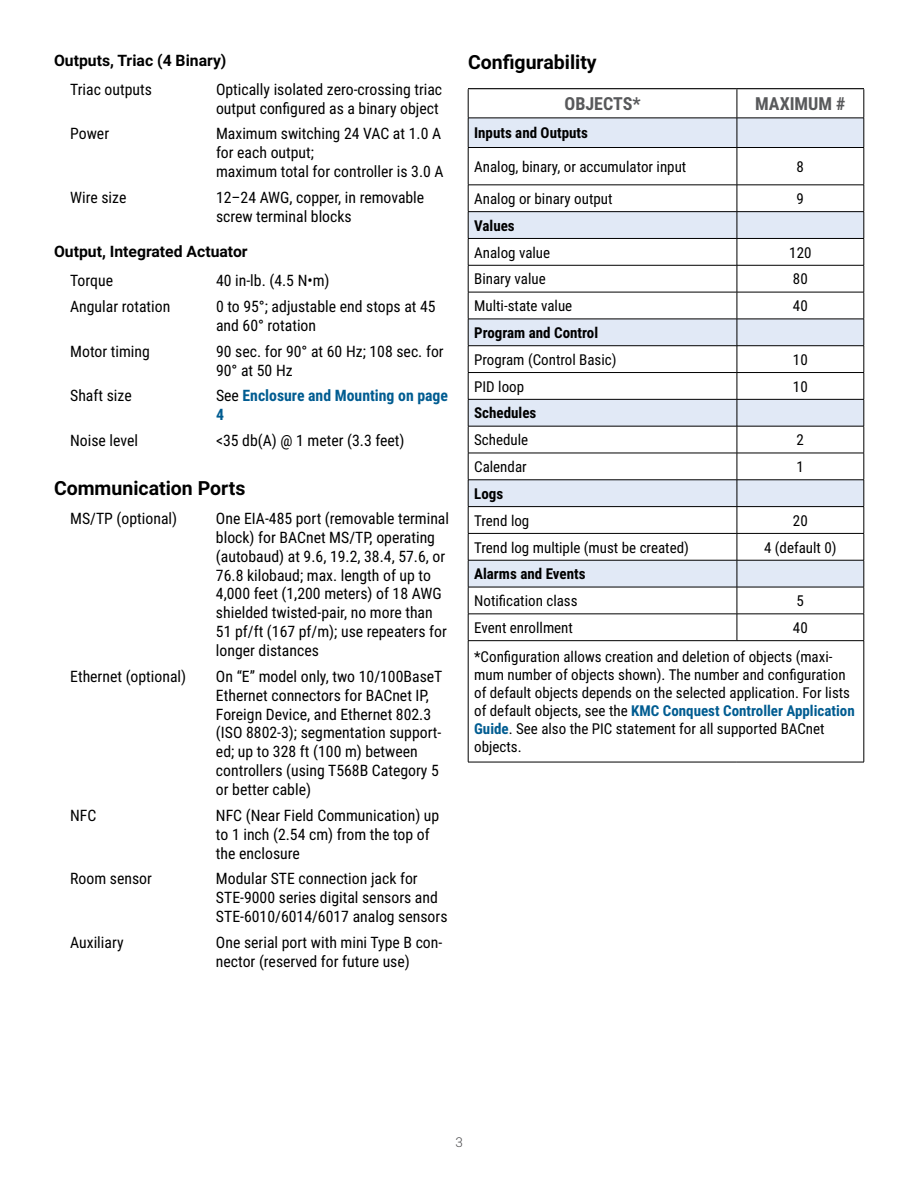
<style>
.page{position:relative;width:918px;height:1188px;background:#fff}
.page>*{position:absolute;margin:0;border:0;box-sizing:border-box;transform-origin:0 0}
.t1{font:700 19.5px "Roboto";color:#000}
.t2{font:700 18px "Roboto Condensed";color:#58595b}
.t3{font:15.75px/18.9px "Roboto Condensed";color:#000}
.t4{font:700 15.75px "Roboto";color:#000}
.t5{font:700 15.75px/18.9px "Roboto Condensed";color:#005c91}
.t6{font:15px/18px "Roboto Condensed";color:#000}
.t7{font:700 15px "Roboto Condensed";color:#000}
.t8{font:300 13.5px "Roboto";color:#4d4d4f}
.s1{font-weight:400;color:#000}
.s2{font-weight:700;color:#005c91}
</style>
<div class="page">
<svg style="left:469px;top:119px;width:395px;height:468px"></svg>
<hr style="left:864px;top:641px;width:1px;height:121px;background:#000">
<svg style="left:864px;top:89px;width:1px;height:58px"></svg>
<hr style="left:864px;top:148px;width:1px;height:37px;background:#000">
<hr style="left:737px;top:185px;width:127px;height:1px;background:#000">
<hr style="left:737px;top:265px;width:127px;height:1px;background:#000">
<hr style="left:737px;top:292px;width:127px;height:1px;background:#000">
<hr style="left:468px;top:480px;width:269px;height:1px;background:#000">
<hr style="left:737px;top:480px;width:127px;height:1px;background:#000">
<hr style="left:468px;top:506px;width:269px;height:1px;background:#000">
<hr style="left:737px;top:506px;width:127px;height:1px;background:#000">
<hr style="left:468px;top:533px;width:269px;height:1px;background:#000">
<hr style="left:737px;top:533px;width:127px;height:1px;background:#000">
<hr style="left:468px;top:88px;width:269px;height:1px;background:#000">
<hr style="left:737px;top:88px;width:127px;height:1px;background:#000">
<svg style="left:737px;top:89px;width:1px;height:58px"></svg>
<hr style="left:737px;top:148px;width:1px;height:37px;background:#000">
<hr style="left:468px;top:185px;width:269px;height:1px;background:#000">
<hr style="left:468px;top:265px;width:269px;height:1px;background:#000">
<hr style="left:468px;top:292px;width:269px;height:1px;background:#000">
<svg style="left:864px;top:185px;width:1px;height:455px"></svg>
<hr style="left:468px;top:372px;width:269px;height:1px;background:#000">
<hr style="left:737px;top:372px;width:127px;height:1px;background:#000">
<hr style="left:468px;top:453px;width:269px;height:1px;background:#000">
<hr style="left:737px;top:453px;width:127px;height:1px;background:#000">
<hr style="left:468px;top:614px;width:269px;height:1px;background:#000">
<hr style="left:737px;top:614px;width:127px;height:1px;background:#000">
<svg style="left:737px;top:185px;width:1px;height:455px"></svg>
<hr style="left:468px;top:640px;width:269px;height:1px;background:#000">
<hr style="left:737px;top:640px;width:127px;height:1px;background:#000">
<hr style="left:468px;top:148px;width:1px;height:37px;background:#000">
<hr style="left:468px;top:641px;width:1px;height:121px;background:#000">
<hr style="left:468px;top:762px;width:269px;height:1px;background:#000">
<hr style="left:737px;top:762px;width:127px;height:1px;background:#000">
<hr style="left:468px;top:118px;width:269px;height:1px;background:#000">
<svg style="left:468px;top:89px;width:1px;height:58px"></svg>
<hr style="left:737px;top:118px;width:127px;height:1px;background:#000">
<hr style="left:468px;top:147px;width:269px;height:1px;background:#000">
<hr style="left:737px;top:147px;width:127px;height:1px;background:#000">
<hr style="left:468px;top:211px;width:269px;height:1px;background:#000">
<hr style="left:737px;top:211px;width:127px;height:1px;background:#000">
<hr style="left:468px;top:238px;width:269px;height:1px;background:#000">
<hr style="left:737px;top:238px;width:127px;height:1px;background:#000">
<hr style="left:468px;top:319px;width:269px;height:1px;background:#000">
<hr style="left:737px;top:319px;width:127px;height:1px;background:#000">
<hr style="left:468px;top:345px;width:269px;height:1px;background:#000">
<hr style="left:737px;top:345px;width:127px;height:1px;background:#000">
<hr style="left:468px;top:399px;width:269px;height:1px;background:#000">
<hr style="left:737px;top:399px;width:127px;height:1px;background:#000">
<hr style="left:468px;top:426px;width:269px;height:1px;background:#000">
<hr style="left:737px;top:426px;width:127px;height:1px;background:#000">
<hr style="left:468px;top:560px;width:269px;height:1px;background:#000">
<svg style="left:468px;top:185px;width:1px;height:455px"></svg>
<hr style="left:737px;top:560px;width:127px;height:1px;background:#000">
<hr style="left:468px;top:587px;width:269px;height:1px;background:#000">
<hr style="left:737px;top:587px;width:127px;height:1px;background:#000">
<p class="t4" style="left:54px;top:49px;width:174px">Outputs, Triac (4 Binary)</p>
<p class="t3" style="left:70px;top:79px;width:83px">Triac outputs</p>
<p class="t3" style="left:216px;top:79px;width:228px">Optically isolated zero-crossing triac output configured as a binary object</p>
<p class="t3" style="left:70px;top:124px;width:40px">Power</p>
<p class="t3" style="left:216px;top:124px;width:229px">Maximum switching 24 VAC at 1.0 A for each output;<br>maximum total for controller is 3.0 A</p>
<p class="t3" style="left:70px;top:187px;width:58px">Wire size</p>
<p class="t3" style="left:216px;top:187px;width:210px">12–24 AWG, copper, in removable screw terminal blocks</p>
<p class="t4" style="left:54px;top:241px;width:195px">Output, Integrated Actuator</p>
<p class="t3" style="left:70px;top:271px;width:44px">Torque</p>
<p class="t3" style="left:216px;top:271px;width:115px">40 in-lb. (4.5 N•m)</p>
<p class="t3" style="left:70px;top:296px;width:102px">Angular rotation</p>
<p class="t3" style="left:216px;top:296px;width:221px">0 to 95°; adjustable end stops at 45 and 60° rotation</p>
<p class="t3" style="left:70px;top:341px;width:81px">Motor timing</p>
<p class="t3" style="left:216px;top:341px;width:229px">90 sec. for 90° at 60 Hz; 108 sec. for<br>90° at 50 Hz</p>
<p class="t3" style="left:70px;top:386px;width:63px">Shaft size</p>
<p class="t5" style="left:216px;top:386px;width:234px"><span class="s1">See</span> Enclosure and Mounting on page<br>4</p>
<p class="t3" style="left:70px;top:430px;width:69px">Noise level</p>
<p class="t3" style="left:216px;top:430px;width:190px">&lt;35 db(A) @ 1 meter (3.3 feet)</p>
<p class="t1" style="left:54px;top:474px;width:193px">Communication Ports</p>
<p class="t3" style="left:70px;top:508px;width:108px">MS/TP (optional)</p>
<p class="t3" style="left:216px;top:508px;width:235px">One EIA-485 port (removable terminal block) for BACnet MS/TP, operating (autobaud) at 9.6, 19.2, 38.4, 57.6, or 76.8 kilobaud; max. length of up to 4,000 feet (1,200 meters) of 18 AWG shielded twisted-pair, no more than 51 pf/ft (167 pf/m); use repeaters for longer distances</p>
<p class="t3" style="left:70px;top:666px;width:118px">Ethernet (optional)</p>
<p class="t3" style="left:216px;top:666px;width:228px">On “E” model only, two 10/100BaseT<br>Ethernet connectors for BACnet IP,<br>Foreign Device, and Ethernet 802.3 (ISO 8802-3); segmentation support&shy;ed; up to 328 ft (100 m) between controllers (using T568B Category 5 or better cable)</p>
<p class="t3" style="left:70px;top:805px;width:28px">NFC</p>
<p class="t3" style="left:216px;top:805px;width:225px">NFC (Near Field Communication) up to 1 inch (2.54 cm) from the top of the enclosure</p>
<p class="t3" style="left:70px;top:869px;width:83px">Room sensor</p>
<p class="t3" style="left:216px;top:869px;width:233px">Modular STE connection jack for<br>STE-9000 series digital sensors and<br>STE-6010/6014/6017 analog sensors</p>
<p class="t3" style="left:70px;top:932px;width:55px">Auxiliary</p>
<p class="t3" style="left:216px;top:932px;width:228px">One serial port with mini Type B con&shy;nector (reserved for future use)</p>
<p class="t1" style="left:468px;top:48px;width:130px">Configurability</p>
<p class="t2" style="left:564px;top:91px;width:78px">OBJECTS*</p>
<p class="t2" style="left:755px;top:91px;width:92px">MAXIMUM #</p>
<p class="t7" style="left:474px;top:122px;width:115px">Inputs and Outputs</p>
<p class="t6" style="left:474px;top:157px;width:214px">Analog, binary, or accumulator input</p>
<p class="t6" style="left:797px;top:157px;width:9px">8</p>
<p class="t6" style="left:474px;top:189px;width:140px">Analog or binary output</p>
<p class="t6" style="left:797px;top:189px;width:9px">9</p>
<p class="t7" style="left:474px;top:215px;width:42px">Values</p>
<p class="t6" style="left:474px;top:243px;width:78px">Analog value</p>
<p class="t6" style="left:789px;top:243px;width:24px">120</p>
<p class="t6" style="left:474px;top:269px;width:73px">Binary value</p>
<p class="t6" style="left:793px;top:269px;width:16px">80</p>
<p class="t6" style="left:474px;top:296px;width:100px">Multi-state value</p>
<p class="t6" style="left:793px;top:296px;width:16px">40</p>
<p class="t7" style="left:474px;top:322px;width:125px">Program and Control</p>
<p class="t6" style="left:474px;top:350px;width:144px">Program (Control Basic)</p>
<p class="t6" style="left:793px;top:350px;width:16px">10</p>
<p class="t6" style="left:474px;top:377px;width:51px">PID loop</p>
<p class="t6" style="left:793px;top:377px;width:16px">10</p>
<p class="t7" style="left:474px;top:403px;width:64px">Schedules</p>
<p class="t6" style="left:474px;top:430px;width:56px">Schedule</p>
<p class="t6" style="left:797px;top:430px;width:9px">2</p>
<p class="t6" style="left:474px;top:457px;width:54px">Calendar</p>
<p class="t6" style="left:797px;top:457px;width:9px">1</p>
<p class="t7" style="left:474px;top:483px;width:31px">Logs</p>
<p class="t6" style="left:474px;top:511px;width:57px">Trend log</p>
<p class="t6" style="left:793px;top:511px;width:16px">20</p>
<p class="t6" style="left:474px;top:538px;width:216px">Trend log multiple (must be created)</p>
<p class="t6" style="left:764px;top:538px;width:74px">4 (default 0)</p>
<p class="t7" style="left:474px;top:564px;width:113px">Alarms and Events</p>
<p class="t6" style="left:474px;top:591px;width:105px">Notification class</p>
<p class="t6" style="left:797px;top:591px;width:9px">5</p>
<p class="t6" style="left:474px;top:618px;width:100px">Event enrollment</p>
<p class="t6" style="left:474px;top:613px;width:360px;line-height:29.1px;text-indent:319px">40 *Configuration allows creation and deletion of objects (maxi-</p>
<p class="t6" style="left:474px;top:665px;width:382px">mum number of objects shown). The number and configuration of default objects depends on the selected application. For lists of default objects, see the <span class="s2">KMC Conquest Controller Application Guide</span>. See also the PIC statement for all supported BACnet objects.</p>
<p class="t8" style="left:456px;top:1132px;width:9px">3</p>
</div>
